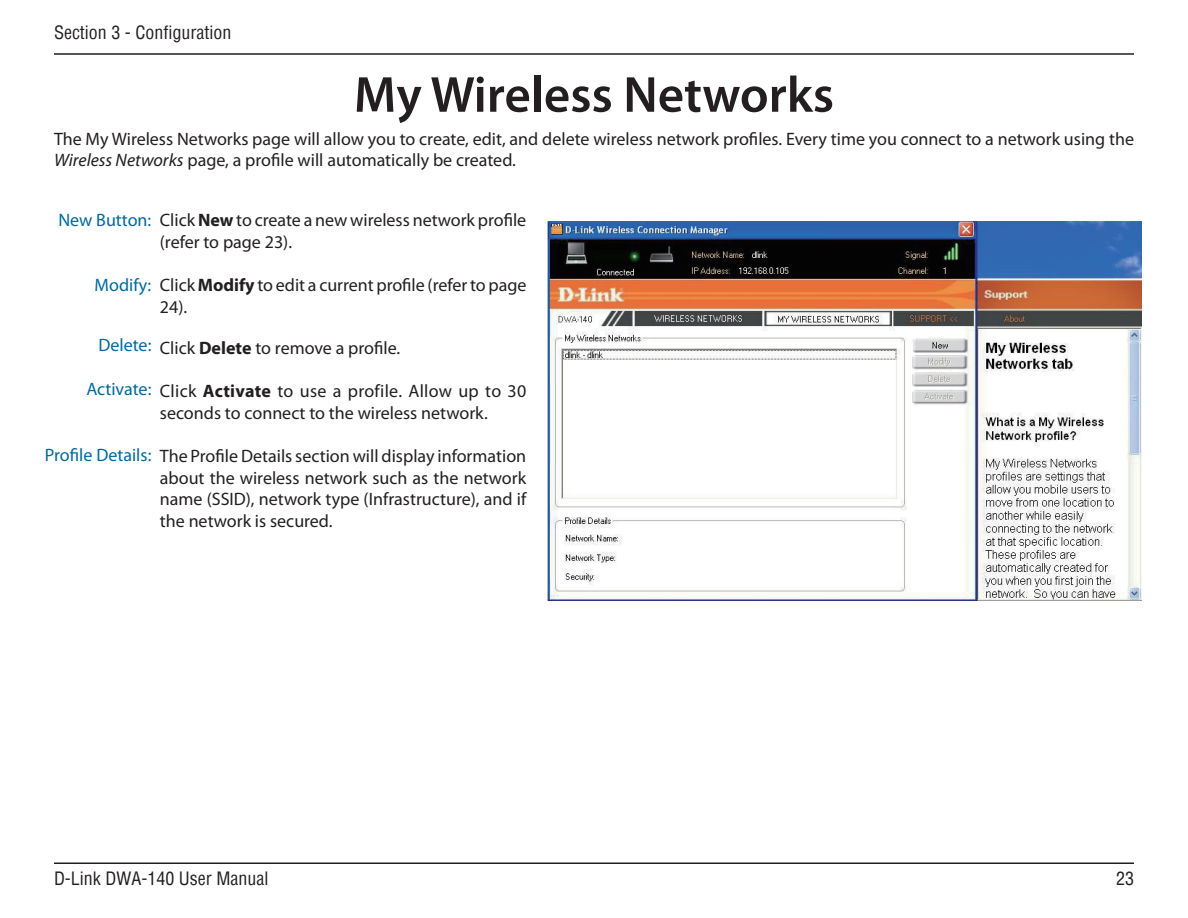
<style>
.page{position:relative;width:1188px;height:918px;background:#fff}
.page>*{position:absolute;margin:0;border:0;box-sizing:border-box;transform-origin:0 0}
.t1{font:600 51px "Myriad Pro";color:#231f20}
.t2{font:18px/21.6px "Myriad Pro";color:#231f20}
.t3{font:18px "Myriad Pro";color:#00699b}
.t4{font:condensed 18px "Helvetica";color:#231f20}
.s1{font-style:italic}
.s2{font-weight:700}
</style>
<div class="page">
<hr style="left:54px;top:53px;width:1080px;height:2px;background:#231f20">
<hr style="left:54px;top:862px;width:1080px;height:2px;background:#231f20">
<img style="left:547px;top:221px;width:594px;height:380px">
<p class="t4" style="left:54px;top:21px;width:179px">Section 3 - Configuration</p>
<h1 class="t1" style="left:354px;top:62px;width:482px">My Wireless Networks</h1>
<p class="t2" style="left:54px;top:128px;width:1082px">The My Wireless Networks page will allow you to create, edit, and delete wireless network profiles. Every time you connect to a network using the<br><span class="s1">Wireless Networks</span> page, a profile will automatically be created.</p>
<p class="t3" style="left:58px;top:209px;width:95px">New Button:</p>
<p class="t3" style="left:95px;top:273px;width:58px">Modify:</p>
<p class="t3" style="left:98px;top:334px;width:54px">Delete:</p>
<p class="t3" style="left:86px;top:378px;width:67px">Activate:</p>
<p class="t3" style="left:45px;top:444px;width:108px">Profile Details:</p>
<p class="t2" style="left:160px;top:209px;width:368px">Click <span class="s2">New</span> to create a new wireless network profile (refer to page 23).</p>
<p class="t2" style="left:160px;top:274px;width:368px">Click <span class="s2">Modify</span> to edit a current profile (refer to page<br>24).</p>
<p class="t2" style="left:160px;top:337px;width:242px">Click <span class="s2">Delete</span> to remove a profile.</p>
<p class="t2" style="left:160px;top:380px;width:368px">Click <span class="s2">Activate</span> to use a profile. Allow up to 30 seconds to connect to the wireless network.</p>
<p class="t2" style="left:160px;top:445px;width:368px;text-align:justify">The Profile Details section will display information about the wireless network such as the network name (SSID), network type (Infrastructure), and if the network is secured.</p>
<p class="t4" style="left:54px;top:867px;width:216px">D-Link DWA-140 User Manual</p>
<p class="t4" style="left:1116px;top:867px;width:19px">23</p>
</div>
